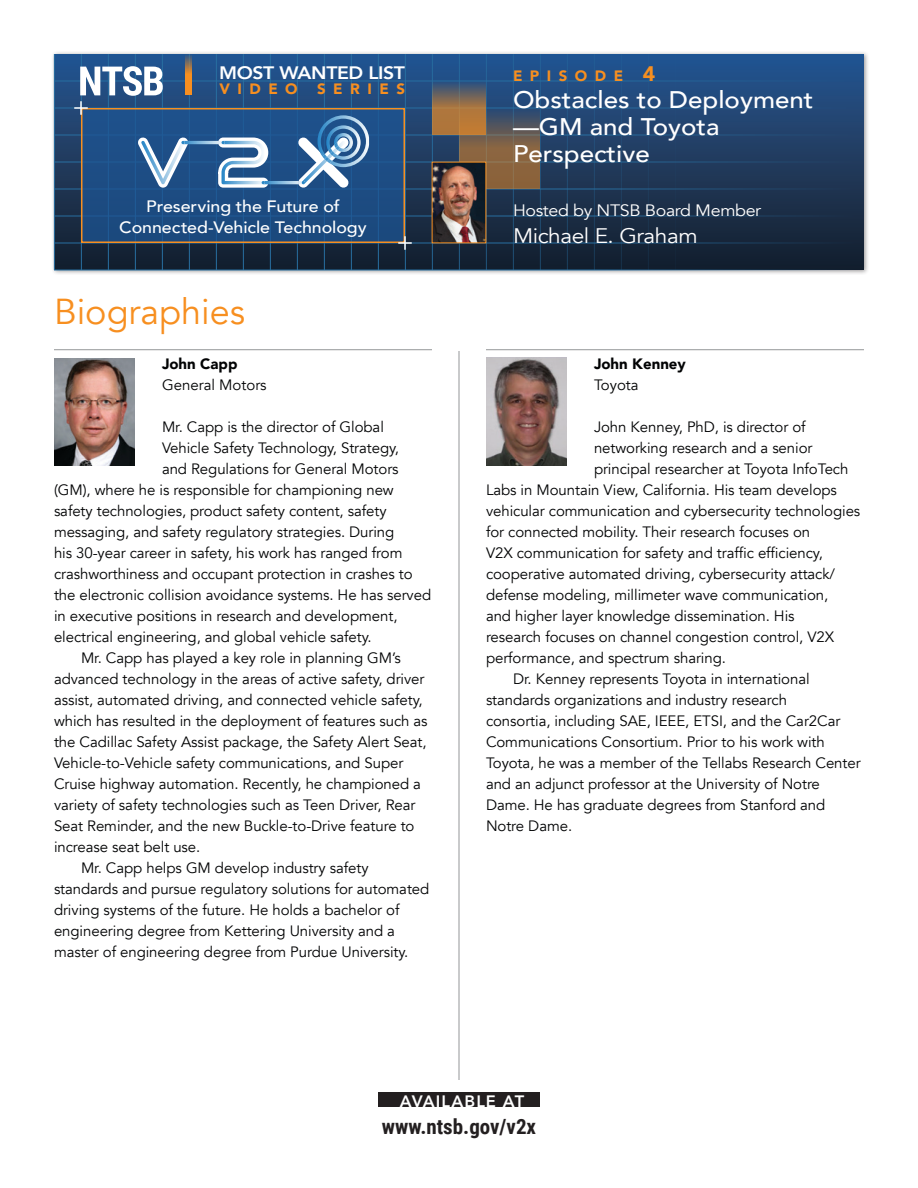
<style>
.page{position:relative;width:918px;height:1188px;background:#fff}
.page>*{position:absolute;margin:0;border:0;box-sizing:border-box;transform-origin:0 0}
.t1{font:36px "Avenir";color:#f78f20}
.t2{font:500 24px/27px "Avenir";color:#fff;scale:1.08 1}
.t3{font:700 21px "Roboto Condensed";color:#231f20}
.t4{font:21px "Avenir";letter-spacing:-.02em;color:#fff;scale:1.08 1}
.t5{font:800 18px "Avenir";letter-spacing:-.02em;color:#fff;scale:1.08 1}
.t6{font:500 16.5px/21px "Avenir";letter-spacing:-.005em;color:#fff;text-align:center;scale:1.08 1}
.t7{font:16.5px "Avenir";letter-spacing:-.02em;color:#fff;scale:1.08 1}
.t8{font:800 16.5px "Avenir";letter-spacing:.065em;color:#fff}
.Text{font:15px/21px "Avenir";letter-spacing:-.005em;color:#020304}
.t9{font:900 15px "Avenir";letter-spacing:.5em;color:#f78f20}
.Name{font:15px "Avenir";color:#020304}
.Name-2{font:900 15px "Avenir";color:#020304}
.s1{font-size:21px}
</style>
<div class="page">
<div style="left:51px;top:50px;width:818px;height:226px;background:#231f20;opacity:.45"></div>
<div style="left:54px;top:54px;width:810px;height:216px;background:linear-gradient(to bottom,#265692,#17202d)"></div>
<hr style="left:54px;top:81px;width:810px;height:1px;background:#286fa1">
<hr style="left:54px;top:108px;width:810px;height:1px;background:#286fa1">
<hr style="left:54px;top:135px;width:810px;height:1px;background:#286fa1">
<hr style="left:54px;top:162px;width:810px;height:1px;background:#286fa1">
<hr style="left:54px;top:189px;width:810px;height:1px;background:#286fa1">
<hr style="left:54px;top:216px;width:810px;height:1px;background:#286fa1">
<hr style="left:54px;top:243px;width:810px;height:1px;background:#286fa1">
<hr style="left:54px;top:270px;width:810px;height:1px;background:#286fa1">
<hr style="left:351px;top:54px;width:1px;height:216px;background:#286fa1">
<hr style="left:378px;top:54px;width:1px;height:216px;background:#286fa1">
<hr style="left:405px;top:54px;width:1px;height:216px;background:#286fa1">
<hr style="left:432px;top:54px;width:1px;height:216px;background:#286fa1">
<hr style="left:459px;top:54px;width:1px;height:216px;background:#286fa1">
<hr style="left:486px;top:54px;width:1px;height:216px;background:#286fa1">
<hr style="left:513px;top:54px;width:1px;height:216px;background:#286fa1">
<hr style="left:540px;top:54px;width:1px;height:216px;background:#286fa1">
<hr style="left:567px;top:54px;width:1px;height:216px;background:#286fa1">
<hr style="left:594px;top:54px;width:1px;height:216px;background:#286fa1">
<hr style="left:621px;top:54px;width:1px;height:216px;background:#286fa1">
<hr style="left:648px;top:54px;width:1px;height:216px;background:#286fa1">
<hr style="left:675px;top:54px;width:1px;height:216px;background:#286fa1">
<hr style="left:702px;top:54px;width:1px;height:216px;background:#286fa1">
<hr style="left:54px;top:54px;width:1px;height:216px;background:#286fa1">
<hr style="left:81px;top:54px;width:1px;height:216px;background:#286fa1">
<hr style="left:108px;top:54px;width:1px;height:216px;background:#286fa1">
<hr style="left:135px;top:54px;width:1px;height:216px;background:#286fa1">
<hr style="left:162px;top:54px;width:1px;height:216px;background:#286fa1">
<hr style="left:189px;top:54px;width:1px;height:216px;background:#286fa1">
<hr style="left:216px;top:54px;width:1px;height:216px;background:#286fa1">
<hr style="left:243px;top:54px;width:1px;height:216px;background:#286fa1">
<hr style="left:270px;top:54px;width:1px;height:216px;background:#286fa1">
<hr style="left:297px;top:54px;width:1px;height:216px;background:#286fa1">
<hr style="left:324px;top:54px;width:1px;height:216px;background:#286fa1">
<svg style="left:186px;top:54px;width:6px;height:12px"></svg>
<svg style="left:74px;top:66px;width:338px;height:184px;background:#365d8a"></svg>
<svg style="left:459px;top:108px;width:81px;height:81px;background:#745e4b"></svg>
<svg style="left:432px;top:81px;width:54px;height:54px;background:#8e6d4d"></svg>
<img style="left:434px;top:164px;width:50px;height:77px">
<hr style="left:54px;top:349px;width:378px;height:1px;background:#949698">
<img style="left:54px;top:359px;width:81px;height:107px">
<hr style="left:486px;top:349px;width:378px;height:1px;background:#949698">
<img style="left:486px;top:358px;width:81px;height:108px">
<hr style="left:459px;top:351px;width:1px;height:729px;background:#949698">
<div style="left:378px;top:1092px;width:162px;height:15px;background:#231f20"></div>
<p class="t5" style="left:219px;top:59px;width:174px">MOST WANTED LIST</p>
<p class="t9" style="left:219px;top:76px;width:80px">VIDEO</p>
<p class="t9" style="left:317px;top:76px;width:89px">SERIES</p>
<p class="t9" style="left:513px;top:63px;width:144px">EPISODE <span class="s1">4</span></p>
<p class="t2" style="left:513px;top:85px;width:280px">Obstacles to Deployment —GM and Toyota<br>Perspective</p>
<p class="t6" style="left:119px;top:195px;width:231px">Preserving the Future of<br>Connected-Vehicle Technology</p>
<p class="t7" style="left:513px;top:200px;width:231px">Hosted by NTSB Board Member</p>
<p class="t4" style="left:513px;top:223px;width:173px">Michael E. Graham</p>
<p class="t1" style="left:54px;top:290px;width:193px">Biographies</p>
<p class="Name-2" style="left:162px;top:351px;width:77px">John Capp</p>
<p class="Name" style="left:162px;top:376px;width:106px">General Motors</p>
<p class="Text" style="left:162px;top:417px;width:223px">Mr. Capp is the director of Global</p>
<p class="Text" style="left:162px;top:438px;width:239px">Vehicle Safety Technology, Strategy,</p>
<p class="Text" style="left:162px;top:459px;width:238px">and Regulations for General Motors</p>
<p class="Text" style="left:54px;top:480px;width:341px">(GM), where he is responsible for championing new</p>
<p class="Text" style="left:54px;top:501px;width:334px">safety technologies, product safety content, safety</p>
<p class="Text" style="left:54px;top:522px;width:342px">messaging, and safety regulatory strategies. During</p>
<p class="Text" style="left:54px;top:543px;width:350px">his 30-year career in safety, his work has ranged from</p>
<p class="Text" style="left:54px;top:564px;width:360px">crashworthiness and occupant protection in crashes to</p>
<p class="Text" style="left:54px;top:585px;width:379px">the electronic collision avoidance systems. He has served</p>
<p class="Text" style="left:54px;top:606px;width:345px">in executive positions in research and development,</p>
<p class="Text" style="left:54px;top:627px;width:319px">electrical engineering, and global vehicle safety.</p>
<p class="Text" style="left:54px;top:648px;width:375px;text-indent:27px">Mr. Capp has played a key role in planning GM’s advanced technology in the areas of active safety, driver assist, automated driving, and connected vehicle safety, which has resulted in the deployment of features such as the Cadillac Safety Assist package, the Safety Alert Seat, Vehicle-to-Vehicle safety communications, and Super Cruise highway automation. Recently, he championed a variety of safety technologies such as Teen Driver, Rear Seat Reminder, and the new Buckle-to-Drive feature to increase seat belt use.</p>
<p class="Text" style="left:54px;top:858px;width:377px;text-indent:27px">Mr. Capp helps GM develop industry safety standards and pursue regulatory solutions for automated driving systems of the future. He holds a bachelor of engineering degree from Kettering University and a master of engineering degree from Purdue University.</p>
<p class="Name-2" style="left:594px;top:351px;width:93px">John Kenney</p>
<p class="Name" style="left:594px;top:376px;width:46px">Toyota</p>
<p class="Text" style="left:594px;top:417px;width:213px">John Kenney, PhD, is director of</p>
<p class="Text" style="left:594px;top:438px;width:220px">networking research and a senior</p>
<p class="Text" style="left:594px;top:459px;width:256px">principal researcher at Toyota InfoTech</p>
<p class="Text" style="left:486px;top:480px;width:353px">Labs in Mountain View, California. His team develops</p>
<p class="Text" style="left:486px;top:501px;width:376px">vehicular communication and cybersecurity technologies</p>
<p class="Text" style="left:486px;top:522px;width:326px">for connected mobility. Their research focuses on</p>
<p class="Text" style="left:486px;top:543px;width:338px">V2X communication for safety and traffic efficiency,</p>
<p class="Text" style="left:486px;top:564px;width:351px">cooperative automated driving, cybersecurity attack/</p>
<p class="Text" style="left:486px;top:585px;width:344px">defense modeling, millimeter wave communication,</p>
<p class="Text" style="left:486px;top:606px;width:310px">and higher layer knowledge dissemination. His</p>
<p class="Text" style="left:486px;top:627px;width:350px">research focuses on channel congestion control, V2X</p>
<p class="Text" style="left:486px;top:648px;width:242px">performance, and spectrum sharing.</p>
<p class="Text" style="left:486px;top:669px;width:376px;text-indent:27px">Dr. Kenney represents Toyota in international standards organizations and industry research<br>consortia, including SAE, IEEE, ETSI, and the Car2Car Communications Consortium. Prior to his work with Toyota, he was a member of the Tellabs Research Center and an adjunct professor at the University of Notre Dame. He has graduate degrees from Stanford and Notre Dame.</p>
<p class="t8" style="left:400px;top:1088px;width:126px">AVAILABLE AT</p>
<p class="t3" style="left:382px;top:1112px;width:156px">www.ntsb.gov/v2x</p>
</div>
